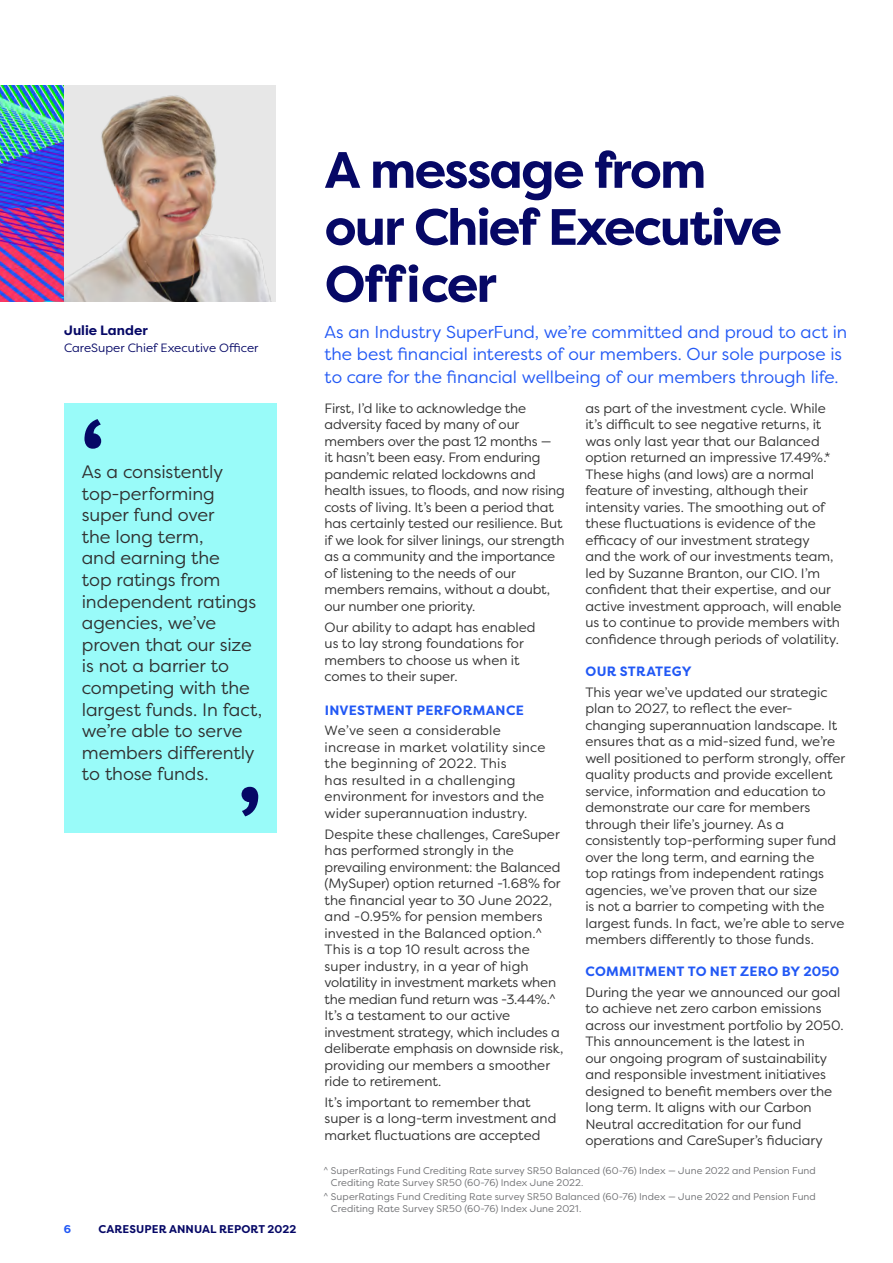
<style>
.page{position:relative;width:893px;height:1263px;background:#fff}
.page>*{position:absolute;margin:0;border:0;box-sizing:border-box;transform-origin:0 0}
.t1{font:700 51px/57px "Filson Pro";letter-spacing:-.035em;color:#060866}
.t2{font:18px/21.6px "Filson Pro";letter-spacing:-.005em;color:#303030}
.t3{font:17.25px/22.5px "Filson Pro";color:#2158f5}
.t4{font:13.5px/16.5px "Filson Pro";letter-spacing:-.005em;color:#303030}
.t5{font:700 13.5px "Filson Pro";letter-spacing:.02em;color:#2158f5}
.t6{font:700 13.5px "Filson Pro";color:#060866}
.t7{font:12px "Filson Pro";color:#060866}
.t8{font:700 11.25px "Filson Pro";letter-spacing:.01em;color:#060866}
.t9{font:700 11.25px "Filson Pro";color:#2158f5}
.t10{font:9.75px/11.9px "Filson Pro";letter-spacing:.005em;color:#6d6e71}
</style>
<div class="page">
<img style="left:64px;top:85px;width:212px;height:217px">
<div style="left:64px;top:403px;width:212px;height:429px;background:#99fbf9"></div>
<svg style="left:84px;top:419px;width:17px;height:30px"></svg>
<svg style="left:241px;top:787px;width:17px;height:29px"></svg>
<img style="left:0;top:85px;width:64px;height:217px">
<p class="t6" style="left:64px;top:322px;width:85px">Julie Lander</p>
<p class="t7" style="left:64px;top:339px;width:196px">CareSuper Chief Executive Officer</p>
<p class="t2" style="left:82px;top:460px;width:182px">As a consistently top-performing super fund over<br>the long term,<br>and earning the<br>top ratings from independent ratings agencies, we’ve proven that our size is not a barrier to competing with the largest funds. In fact, we’re able to serve members differently to those funds.</p>
<p class="t9" style="left:64px;top:1221px;width:9px">6</p>
<p class="t8" style="left:99px;top:1221px;width:199px">CARESUPER ANNUAL REPORT 2022</p>
<h1 class="t1" style="left:325px;top:142px;width:459px">A message from our Chief Executive<br>Officer</h1>
<p class="t3" style="left:325px;top:320px;width:524px">As an Industry SuperFund, we’re committed and proud to act in the best financial interests of our members. Our sole purpose is to care for the financial wellbeing of our members through life.</p>
<p class="t4" style="left:325px;top:399px;width:242px">First, I’d like to acknowledge the adversity faced by many of our members over the past 12 months —<br>it hasn’t been easy. From enduring pandemic related lockdowns and health issues, to floods, and now rising costs of living. It’s been a period that has certainly tested our resilience. But if we look for silver linings, our strength as a community and the importance of listening to the needs of our members remains, without a doubt, our number one priority.</p>
<p class="t4" style="left:325px;top:618px;width:212px">Our ability to adapt has enabled us to lay strong foundations for members to choose us when it comes to their super.</p>
<p class="t5" style="left:325px;top:701px;width:201px">INVESTMENT PERFORMANCE</p>
<p class="t4" style="left:325px;top:722px;width:222px">We’ve seen a considerable increase in market volatility since the beginning of 2022. This<br>has resulted in a challenging environment for investors and the wider superannuation industry.</p>
<p class="t4" style="left:325px;top:825px;width:240px">Despite these challenges, CareSuper has performed strongly in the prevailing environment: the Balanced (MySuper) option returned -1.68% for the financial year to 30 June 2022, and -0.95% for pension members invested in the Balanced option.^ This is a top 10 result across the super industry, in a year of high volatility in investment markets when the median fund return was -3.44%.^ It’s a testament to our active investment strategy, which includes a deliberate emphasis on downside risk, providing our members a smoother ride to retirement.</p>
<p class="t4" style="left:325px;top:1093px;width:233px">It’s important to remember that super is a long-term investment and market fluctuations are accepted</p>
<p class="t4" style="left:585px;top:399px;width:258px">as part of the investment cycle. While it’s difficult to see negative returns, it was only last year that our Balanced option returned an impressive 17.49%.* These highs (and lows) are a normal feature of investing, although their intensity varies. The smoothing out of these fluctuations is evidence of the efficacy of our investment strategy<br>and the work of our investments team, led by Suzanne Branton, our CIO. I’m confident that their expertise, and our active investment approach, will enable us to continue to provide members with confidence through periods of volatility.</p>
<p class="t5" style="left:585px;top:663px;width:107px">OUR STRATEGY</p>
<p class="t4" style="left:585px;top:683px;width:261px">This year we’ve updated our strategic plan to 2027, to reflect the ever&shy;changing superannuation landscape. It ensures that as a mid-sized fund, we’re well positioned to perform strongly, offer quality products and provide excellent service, information and education to demonstrate our care for members through their life’s journey. As a consistently top-performing super fund over the long term, and earning the<br>top ratings from independent ratings agencies, we’ve proven that our size<br>is not a barrier to competing with the largest funds. In fact, we’re able to serve members differently to those funds.</p>
<p class="t5" style="left:585px;top:963px;width:255px">COMMITMENT TO NET ZERO BY 2050</p>
<p class="t4" style="left:585px;top:984px;width:260px">During the year we announced our goal to achieve net zero carbon emissions across our investment portfolio by 2050.<br>This announcement is the latest in<br>our ongoing program of sustainability and responsible investment initiatives designed to benefit members over the long term. It aligns with our Carbon Neutral accreditation for our fund operations and CareSuper’s fiduciary</p>
<p class="t10" style="left:331px;top:1164px;width:486px;text-indent:-7px">^ SuperRatings Fund Crediting Rate survey SR50 Balanced (60-76) Index — June 2022 and Pension Fund<br>Crediting Rate Survey SR50 (60-76) Index June 2022.</p>
<p class="t10" style="left:331px;top:1190px;width:486px;text-indent:-7px">^ SuperRatings Fund Crediting Rate survey SR50 Balanced (60-76) Index — June 2022 and Pension Fund<br>Crediting Rate Survey SR50 (60-76) Index June 2021.</p>
</div>
